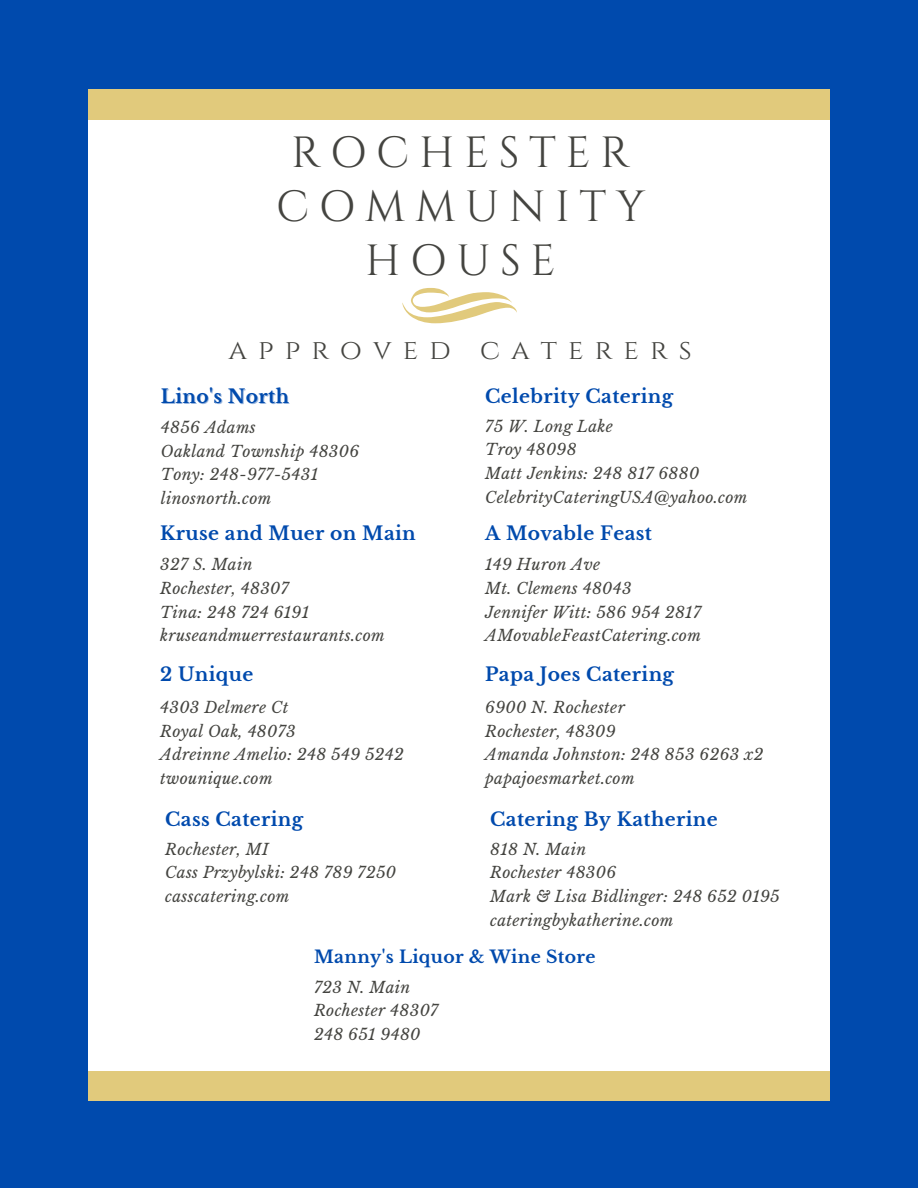
<style>
.page{position:relative;width:918px;height:1188px;background:#004aad}
.page>*{position:absolute;margin:0;border:0;box-sizing:border-box;transform-origin:0 0}
.t1{font:43.65px/54px "Cinzel";letter-spacing:.22em;color:#444440;text-align:center}
.t2{font:28.05px "Cinzel";letter-spacing:.4em;color:#444440}
.t3{font:700 18.75px "Libre Baskerville";letter-spacing:.02em;color:#004aad}
.t4{font:700 17.25px "Libre Baskerville";letter-spacing:.02em;color:#004aad}
.t5{font:italic 15.6px "Libre Baskerville";letter-spacing:.02em;color:#444440}
</style>
<div class="page">
<div style="left:88px;top:101px;width:742px;height:988px;background:#fff"></div>
<div style="left:88px;top:1071px;width:742px;height:30px;background:#e1ca7c"></div>
<div style="left:88px;top:90px;width:742px;height:30px;background:#e1ca7c"></div>
<svg style="left:403px;top:288px;width:113px;height:35px"></svg>
<p class="t1" style="left:276px;top:127px;width:370px">ROCHESTER<br>COMMUNITY<br>HOUSE</p>
<p class="t2" style="left:228px;top:332px;width:465px">approved caterers</p>
<p class="t3" style="left:485px;top:384px;width:190px">Celebrity Catering</p>
<p class="t5" style="left:485px;top:417px;width:129px">75 W. Long Lake</p>
<p class="t5" style="left:485px;top:440px;width:93px">Troy 48098</p>
<p class="t5" style="left:485px;top:464px;width:216px">Matt Jenkins: 248 817 6880</p>
<p class="t5" style="left:485px;top:487px;width:264px">CelebrityCateringUSA@yahoo.com</p>
<p class="t3" style="left:485px;top:522px;width:168px">A Movable Feast</p>
<p class="t5" style="left:485px;top:555px;width:116px">149 Huron Ave</p>
<p class="t5" style="left:485px;top:579px;width:148px">Mt. Clemens 48043</p>
<p class="t5" style="left:485px;top:602px;width:217px">Jennifer Witt: 586 954 2817</p>
<p class="t5" style="left:485px;top:626px;width:217px">AMovableFeastCatering.com</p>
<p class="t3" style="left:485px;top:662px;width:190px">Papa Joes Catering</p>
<p class="t5" style="left:485px;top:698px;width:141px">6900 N. Rochester</p>
<p class="t5" style="left:485px;top:721px;width:132px">Rochester, 48309</p>
<p class="t5" style="left:485px;top:745px;width:280px">Amanda Johnston: 248 853 6263 x2</p>
<p class="t5" style="left:485px;top:769px;width:151px">papajoesmarket.com</p>
<p class="t3" style="left:490px;top:807px;width:229px">Catering By Katherine</p>
<p class="t5" style="left:490px;top:840px;width:97px">818 N. Main</p>
<p class="t5" style="left:490px;top:863px;width:128px">Rochester 48306</p>
<p class="t5" style="left:490px;top:887px;width:291px">Mark &amp; Lisa Bidlinger: 248 652 0195</p>
<p class="t5" style="left:490px;top:911px;width:185px">cateringbykatherine.com</p>
<p class="t4" style="left:314px;top:946px;width:283px">Manny's Liquor &amp; Wine Store</p>
<p class="t5" style="left:314px;top:978px;width:98px">723 N. Main</p>
<p class="t5" style="left:314px;top:1001px;width:126px">Rochester 48307</p>
<p class="t5" style="left:314px;top:1025px;width:108px">248 651 9480</p>
<p class="t3" style="left:161px;top:385px;width:130px">Lino's North</p>
<p class="t5" style="left:161px;top:418px;width:96px">4856 Adams</p>
<p class="t5" style="left:161px;top:442px;width:200px">Oakland Township 48306</p>
<p class="t5" style="left:161px;top:465px;width:159px">Tony: 248-977-5431</p>
<p class="t5" style="left:161px;top:489px;width:112px">linosnorth.com</p>
<p class="t3" style="left:160px;top:522px;width:257px">Kruse and Muer on Main</p>
<p class="t5" style="left:160px;top:555px;width:94px">327 S. Main</p>
<p class="t5" style="left:160px;top:579px;width:130px">Rochester, 48307</p>
<p class="t5" style="left:160px;top:602px;width:150px">Tina: 248 724 6191</p>
<p class="t5" style="left:160px;top:626px;width:226px">kruseandmuerrestaurants.com</p>
<p class="t3" style="left:160px;top:662px;width:95px">2 Unique</p>
<p class="t5" style="left:160px;top:698px;width:130px">4303 Delmere Ct</p>
<p class="t5" style="left:160px;top:721px;width:137px">Royal Oak, 48073</p>
<p class="t5" style="left:160px;top:745px;width:245px">Adreinne Amelio: 248 549 5242</p>
<p class="t5" style="left:160px;top:769px;width:114px">twounique.com</p>
<p class="t3" style="left:165px;top:807px;width:140px">Cass Catering</p>
<p class="t5" style="left:165px;top:840px;width:105px">Rochester, MI</p>
<p class="t5" style="left:165px;top:863px;width:232px">Cass Przybylski: 248 789 7250</p>
<p class="t5" style="left:165px;top:887px;width:126px">casscatering.com</p>
</div>
